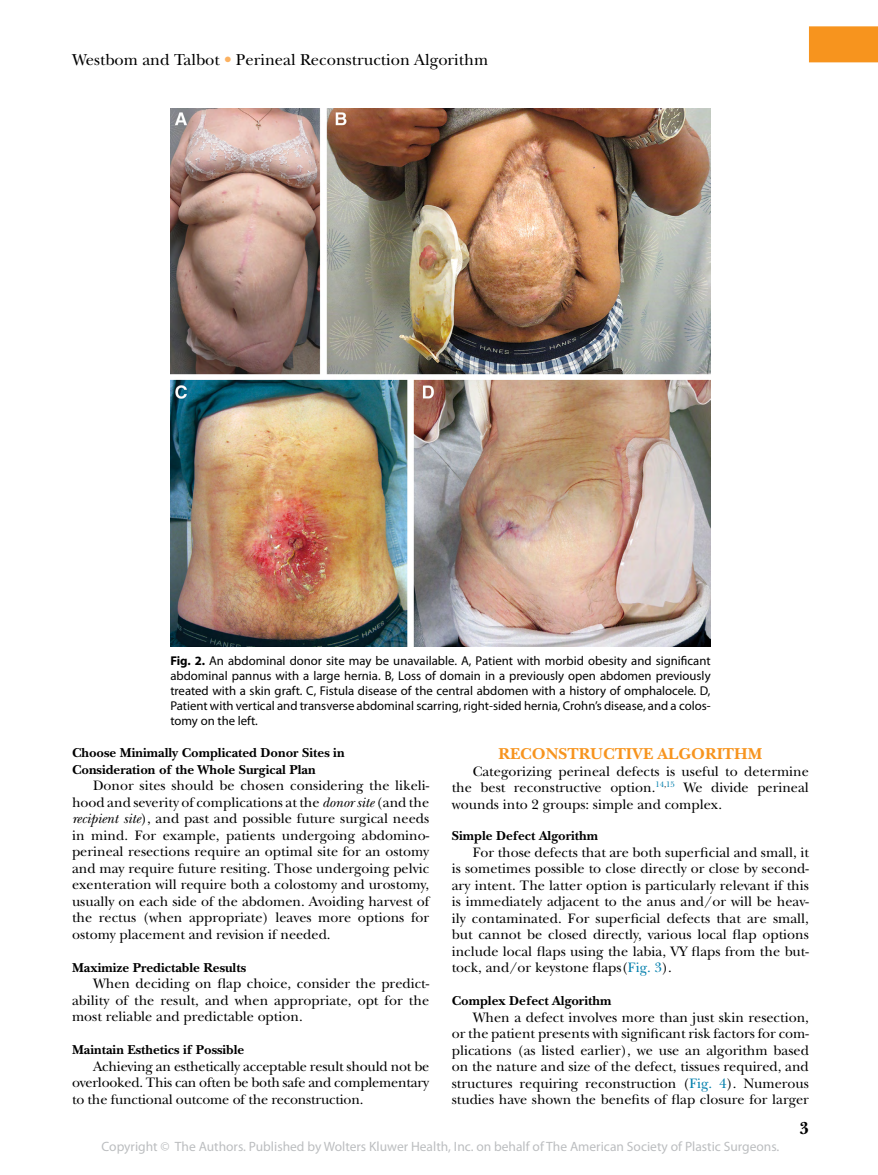
<style>
.page{position:relative;width:878px;height:1175px;background:#fff}
.page>*{position:absolute;margin:0;border:0;box-sizing:border-box;transform-origin:0 0}
.t1{font:700 18px "New Baskerville Std";color:#000}
.t2{font:16.5px "New Baskerville Std";color:#000}
.t3{font:700 16.5px "New Baskerville Std";color:#f7941e}
.t4{font:14.25px/16.5px "New Baskerville Std";color:#000;text-align:justify}
.t5{font:700 13.5px/16.5px "New Baskerville Std";color:#000}
.t6{font:13.5px "Myriad Pro";color:#bcbec0}
.t7{font:12.75px/15px "Myriad Pro";color:#000;text-align:justify}
.s1{color:#fbb161}
.s2{font-weight:700}
.s3{font-style:italic}
.s4{color:#017eac}
</style>
<div class="page">
<div style="left:808px;top:26px;width:70px;height:36px;background:#f7941e"></div>
<img style="left:170px;top:108px;width:540px;height:538px">
<p class="t2" style="left:72px;top:50px;width:417px">Westbom and Talbot <span class="s1">•</span> Perineal Reconstruction Algorithm</p>
<p class="t7" style="left:170px;top:653px;width:542px"><span class="s2">Fig. 2.</span> An abdominal donor site may be unavailable. A, Patient with morbid obesity and significant abdominal pannus with a large hernia. B, Loss of domain in a previously open abdomen previously treated with a skin graft. C, Fistula disease of the central abdomen with a history of omphalocele. D, Patient with vertical and transverse abdominal scarring, right-sided hernia, Crohn’s disease, and a colos&shy;tomy on the left.</p>
<p class="t5" style="left:72px;top:744px;width:274px">Choose Minimally Complicated Donor Sites in<br>Consideration of the Whole Surgical Plan</p>
<p class="t4" style="left:72px;top:777px;width:359px;text-indent:21px">Donor sites should be chosen considering the likeli&shy;hood and severity of complications at the <span class="s3">donor site</span> (and the <span class="s3">recipient site</span>), and past and possible future surgical needs in mind. For example, patients undergoing abdomino&shy;perineal resections require an optimal site for an ostomy and may require future resiting. Those undergoing pelvic exenteration will require both a colostomy and urostomy, usually on each side of the abdomen. Avoiding harvest of the rectus (when appropriate) leaves more options for ostomy placement and revision if needed.</p>
<p class="t5" style="left:72px;top:959px;width:176px">Maximize Predictable Results</p>
<p class="t4" style="left:72px;top:975px;width:359px;text-indent:21px">When deciding on flap choice, consider the predict&shy;ability of the result, and when appropriate, opt for the most reliable and predictable option.</p>
<p class="t5" style="left:72px;top:1041px;width:174px">Maintain Esthetics if Possible</p>
<p class="t4" style="left:72px;top:1057px;width:359px;text-indent:21px">Achieving an esthetically acceptable result should not be overlooked. This can often be both safe and complementary to the functional outcome of the reconstruction.</p>
<p class="t3" style="left:498px;top:744px;width:265px">RECONSTRUCTIVE ALGORITHM</p>
<p class="t4" style="left:451px;top:762px;width:359px;text-indent:21px">Categorizing perineal defects is useful to determine the best reconstructive option.<sup>14</sup><sup>,</sup><sup>15</sup> We divide perineal wounds into 2 groups: simple and complex.</p>
<p class="t5" style="left:452px;top:827px;width:148px">Simple Defect Algorithm</p>
<p class="t4" style="left:451px;top:843px;width:359px;text-indent:21px">For those defects that are both superficial and small, it is sometimes possible to close directly or close by second&shy;ary intent. The latter option is particularly relevant if this is immediately adjacent to the anus and/or will be heav&shy;ily contaminated. For superficial defects that are small, but cannot be closed directly, various local flap options include local flaps using the labia, VY flaps from the but&shy;tock, and/or keystone flaps(<span class="s4">Fig. 3</span>).</p>
<p class="t5" style="left:452px;top:992px;width:161px">Complex Defect Algorithm</p>
<p class="t4" style="left:451px;top:1008px;width:359px;text-indent:21px">When a defect involves more than just skin resection, or the patient presents with significant risk factors for com&shy;plications (as listed earlier), we use an algorithm based on the nature and size of the defect, tissues required, and structures requiring reconstruction (<span class="s4">Fig. 4</span>). Numerous studies have shown the benefits of flap closure for larger</p>
<p class="t1" style="left:799px;top:1118px;width:11px">3</p>
<p class="t6" style="left:102px;top:1138px;width:679px">Copyright © The Authors. Published by Wolters Kluwer Health, Inc. on behalf of The American Society of Plastic Surgeons.</p>
</div>
